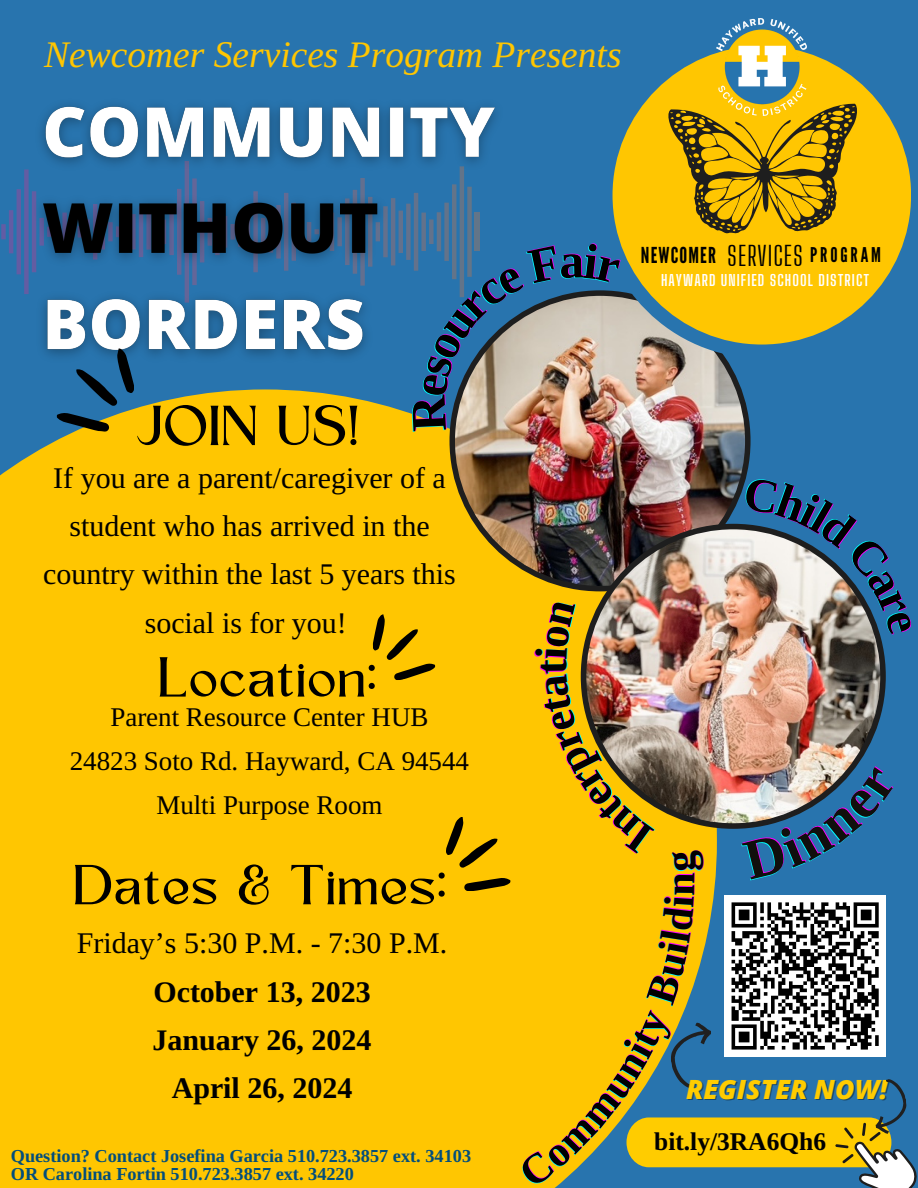
<style>
.page{position:relative;width:918px;height:1188px;background:#2874ae}
.page>*{position:absolute;margin:0;border:0;box-sizing:border-box;transform-origin:0 0}
.t1{font:52.5px "Kingred Serif";color:#000}
.t2{font:italic 37.5px "Libra Serif Modern";color:#ffc601}
.t3{font:30px/48.3px "Libra Serif Modern";color:#000;text-align:center}
.t4{font:700 30px "Libra Serif Modern";color:#000}
.t5{font:27px "Libra Serif Modern";color:#000}
.t6{font:italic 800 26.55px "Open Sans";color:#fc0}
.t7{font:26.55px "Big Shoulders Display";letter-spacing:.035em;color:#000}
.t8{font:700 25.5px "Libra Serif Modern";color:#000}
.t9{font:21.9px "League Gothic";letter-spacing:.055em;color:#000}
.t10{font:20.25px "League Gothic";letter-spacing:.14em;color:#000}
.t11{font:700 18.3px/18px "Libra Serif Modern";color:#034e7b}
.t12{font:700 15.15px "Big Shoulders Display";letter-spacing:.07em;color:#fff}
</style>
<div class="page">
<div style="left:0;top:433px;width:450px;height:755px;background:#ffc601"></div>
<img style="left:450px;top:358px;width:301px;height:119px">
<img style="left:41px;top:105px;width:455px;height:56px">
<svg style="left:616px;top:46px;width:295px;height:312px"></svg>
<div style="left:613px;top:46px;width:298px;height:299px;background:#ffc601;border-radius:50%"></div>
<svg style="left:668px;top:104px;width:189px;height:129px"></svg>
<img style="left:717px;top:19px;width:90px;height:96px">
<svg style="left:369px;top:609px;width:68px;height:74px;background:#d5a500"></svg>
<img style="left:444px;top:477px;width:473px;height:711px">
<svg style="left:1px;top:161px;width:619px;height:272px"></svg>
<p class="t2" style="left:44px;top:33px;width:579px">Newcomer Services Program Presents</p>
<p class="t1" style="left:137px;top:406px;width:226px">JOIN US!</p>
<p class="t3" style="left:43px;top:454px;width:414px">If you are a parent/caregiver of a student who has arrived in the country within the last 5 years this social is for you!</p>
<p class="t1" style="left:160px;top:657px;width:221px">Location:</p>
<p class="t5" style="left:110px;top:703px;width:320px">Parent Resource Center HUB</p>
<p class="t5" style="left:70px;top:747px;width:401px">24823 Soto Rd. Hayward, CA 94544</p>
<p class="t5" style="left:156px;top:790px;width:228px">Multi Purpose Room</p>
<p class="t1" style="left:75px;top:865px;width:376px">Dates &amp; Times:</p>
<p class="t3" style="left:77px;top:920px;width:372px">Friday’s 5:30 P.M. - 7:30 P.M.</p>
<p class="t4" style="left:153px;top:974px;width:219px">October 13, 2023</p>
<p class="t4" style="left:153px;top:1023px;width:221px">January 26, 2024</p>
<p class="t4" style="left:172px;top:1071px;width:182px">April 26, 2024</p>
<p class="t11" style="left:11px;top:1147px;width:462px">Question? Contact Josefina Garcia 510.723.3857 ext. 34103<br>OR Carolina Fortin 510.723.3857 ext. 34220</p>
<p class="t9" style="left:641px;top:242px;width:77px">NEWCOMER</p>
<p class="t7" style="left:727px;top:240px;width:77px">SERVICES</p>
<p class="t10" style="left:810px;top:243px;width:72px">PROGRAM</p>
<p class="t12" style="left:661px;top:271px;width:210px">HAYWARD UNIFIED SCHOOL DISTRICT</p>
<p class="t6" style="left:686px;top:1070px;width:203px">REGISTER NOW!</p>
<p class="t8" style="left:654px;top:1126px;width:173px">bit.ly/3RA6Qh6</p>
</div>
